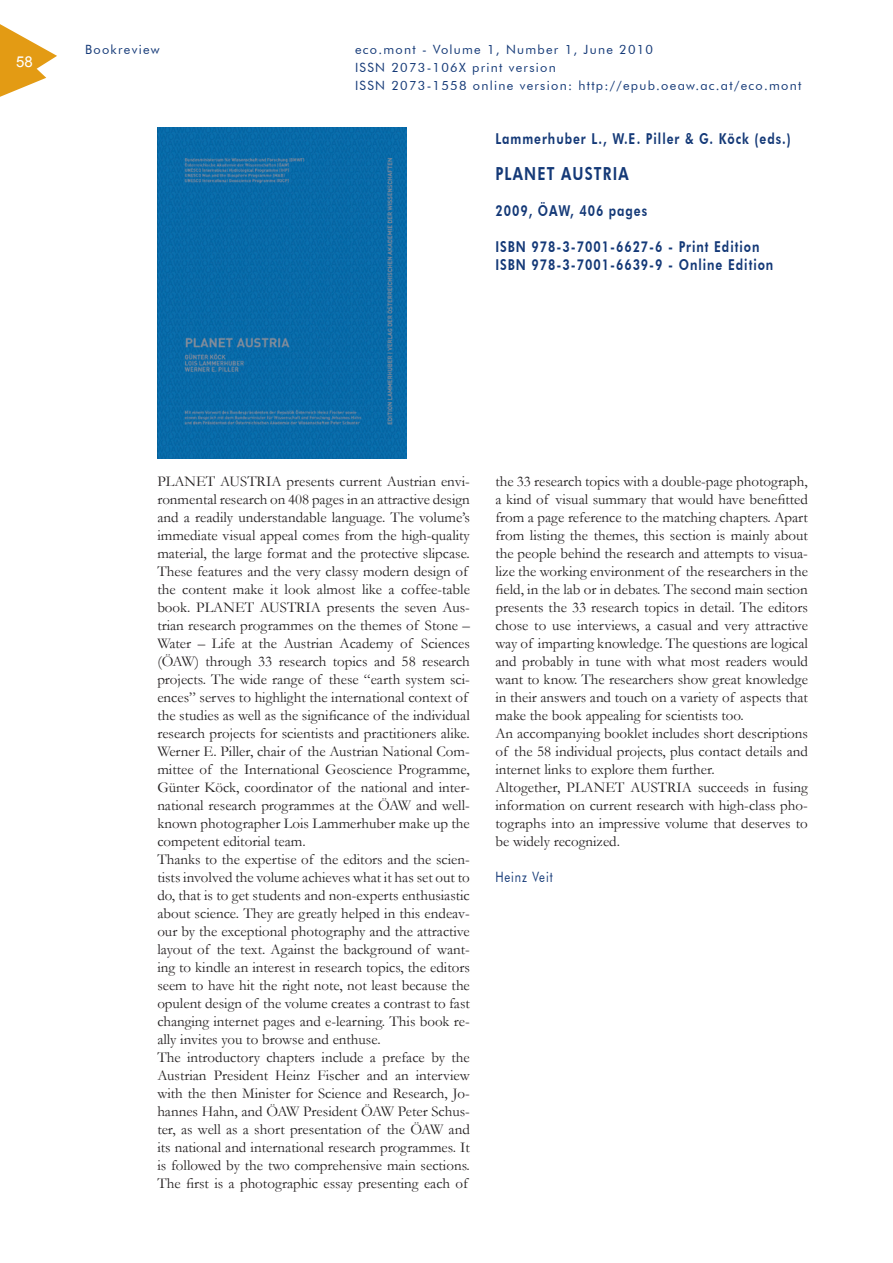
<style>
.page{position:relative;width:893px;height:1263px;background:#fff}
.page>*{position:absolute;margin:0;border:0;box-sizing:border-box;transform-origin:0 0}
.t1{font:800 18px "Futura BT";letter-spacing:.08em;color:#143977;scale:.8 1}
.t2{font:15px/18px "Garamond";color:#231f20}
.t3{font:800 15px/18px "Futura BT";letter-spacing:.08em;color:#143977;scale:.8 1}
.t4{font:15px "Arial";color:#fff}
.t5{font:14.25px "Futura BT";letter-spacing:.08em;color:#143977;scale:.8 1}
.t6{font:12.75px/18px "Futura BT";letter-spacing:.1em;color:#143977}
</style>
<div class="page">
<svg style="left:0;top:24px;width:57px;height:73px"></svg>
<img style="left:157px;top:128px;width:250px;height:330px">
<p class="t4" style="left:16px;top:52px;width:18px">58</p>
<p class="t6" style="left:85px;top:40px;width:76px">Bookreview</p>
<p class="t6" style="left:355px;top:40px;width:448px">eco.mont - Volume 1, Number 1, June 2010<br>ISSN 2073-106X print version<br>ISSN 2073-1558 online version: http://epub.oeaw.ac.at/eco.mont</p>
<p class="t3" style="left:495px;top:130px;width:371px">Lammerhuber L., W.E. Piller &amp; G. Köck (eds.)</p>
<p class="t1" style="left:495px;top:163px;width:168px">PLANET AUSTRIA</p>
<p class="t3" style="left:495px;top:202px;width:191px">2009, ÖAW, 406 pages</p>
<p class="t3" style="left:495px;top:238px;width:349px">ISBN 978-3-7001-6627-6 - Print Edition<br>ISBN 978-3-7001-6639-9 - Online Edition</p>
<p class="t2" style="left:157px;top:472px;width:314px">PLANET AUSTRIA presents current Austrian envi&shy;ronmental research on 408 pages in an attractive design and a readily understandable language. The volume’s immediate visual appeal comes from the high-quality material, the large format and the protective slipcase.<br>These features and the very classy modern design of the content make it look almost like a coffee-table book. PLANET AUSTRIA presents the seven Aus&shy;trian research programmes on the themes of Stone – Water – Life at the Austrian Academy of Sciences (ÖAW) through 33 research topics and 58 research projects. The wide range of these “earth system sci&shy;ences” serves to highlight the international context of the studies as well as the significance of the individual research projects for scientists and practitioners alike.<br>Werner E. Piller, chair of the Austrian National Com&shy;mittee of the International Geoscience Programme, Günter Köck, coordinator of the national and inter&shy;national research programmes at the ÖAW and well&shy;known photographer Lois Lammerhuber make up the competent editorial team.<br>Thanks to the expertise of the editors and the scien&shy;tists involved the volume achieves what it has set out to do, that is to get students and non-experts enthusiastic about science. They are greatly helped in this endeav&shy;our by the exceptional photography and the attractive layout of the text. Against the background of want&shy;ing to kindle an interest in research topics, the editors seem to have hit the right note, not least because the opulent design of the volume creates a contrast to fast changing internet pages and e-learning. This book re&shy;ally invites you to browse and enthuse.<br>The introductory chapters include a preface by the Austrian President Heinz Fischer and an interview with the then Minister for Science and Research, Jo&shy;hannes Hahn, and ÖAW President ÖAW Peter Schus&shy;ter, as well as a short presentation of the ÖAW and its national and international research programmes. It is followed by the two comprehensive main sections.<br>The first is a photographic essay presenting each of</p>
<p class="t2" style="left:495px;top:472px;width:314px">the 33 research topics with a double-page photograph, a kind of visual summary that would have benefitted from a page reference to the matching chapters. Apart from listing the themes, this section is mainly about the people behind the research and attempts to visua&shy;lize the working environment of the researchers in the field, in the lab or in debates. The second main section presents the 33 research topics in detail. The editors chose to use interviews, a casual and very attractive way of imparting knowledge. The questions are logical and probably in tune with what most readers would want to know. The researchers show great knowledge in their answers and touch on a variety of aspects that make the book appealing for scientists too.<br>An accompanying booklet includes short descriptions of the 58 individual projects, plus contact details and internet links to explore them further.<br>Altogether, PLANET AUSTRIA succeeds in fusing information on current research with high-class pho&shy;tographs into an impressive volume that deserves to be widely recognized.</p>
<p class="t5" style="left:495px;top:868px;width:73px">Heinz Veit</p>
</div>
